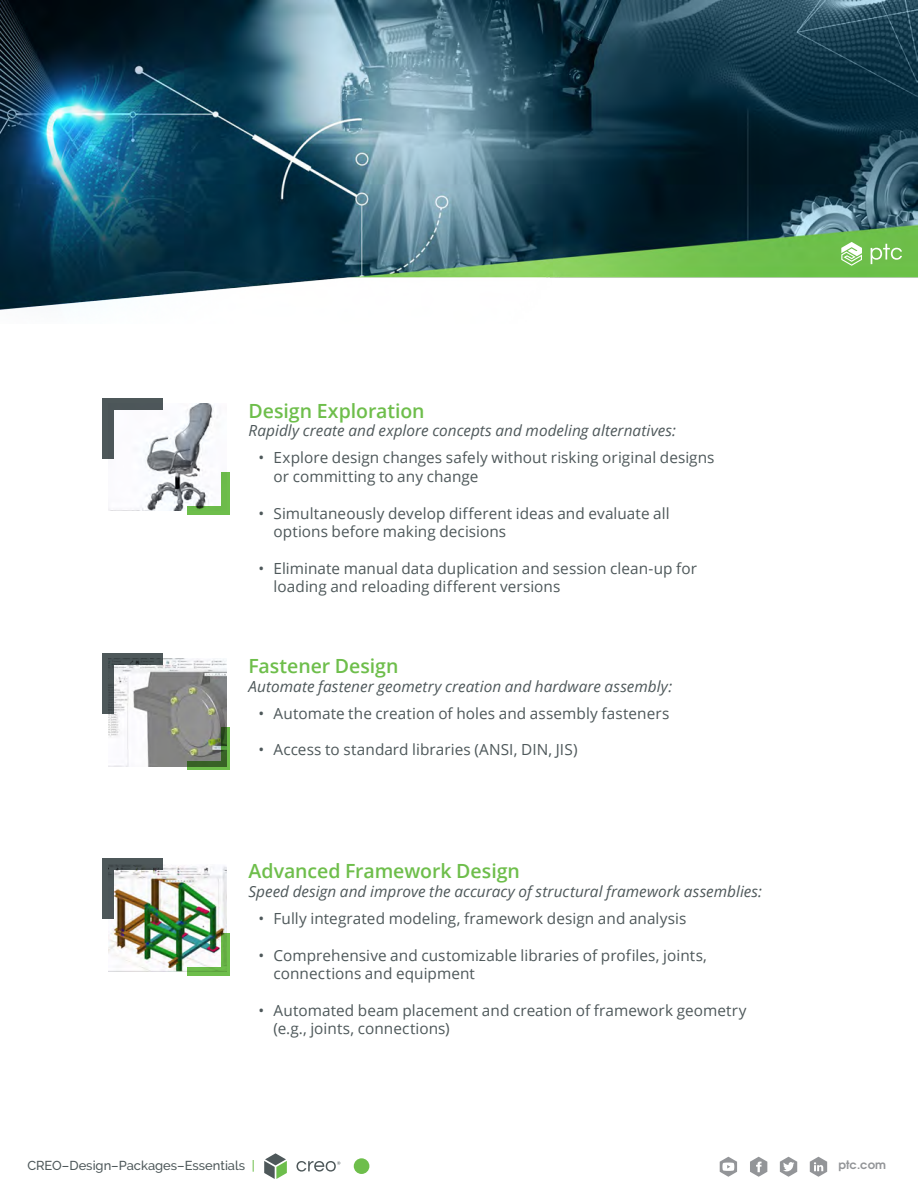
<style>
.page{position:relative;width:918px;height:1188px;background:#fff}
.page>*{position:absolute;margin:0;border:0;box-sizing:border-box;transform-origin:0 0}
.t1{font:600 19.5px "Open Sans";letter-spacing:-.005em;color:#6ebe4b}
.t2{font:15.3px/18.5px "Open Sans";letter-spacing:.005em;color:#4e585a}
.t3{font:italic 15.3px "Open Sans";letter-spacing:.005em;color:#4e585a}
.t4{font:500 12.9px "PTC Raleway";color:#4e585a}
.t5{font:700 11.55px "Te X Gyre Adventor";color:#939598}
.s1{color:#6ebe4b}
</style>
<div class="page">
<svg style="left:296px;top:1161px;width:44px;height:11px"></svg>
<svg style="left:264px;top:1153px;width:23px;height:26px"></svg>
<svg style="left:810px;top:1157px;width:17px;height:20px"></svg>
<svg style="left:750px;top:1157px;width:17px;height:20px"></svg>
<svg style="left:780px;top:1157px;width:17px;height:20px"></svg>
<svg style="left:720px;top:1157px;width:17px;height:20px"></svg>
<div style="left:354px;top:1158px;width:15px;height:16px;background:#6ebe4b;border-radius:50%"></div>
<img style="left:0;top:0;width:918px;height:310px">
<svg style="left:841px;top:242px;width:21px;height:24px"></svg>
<svg style="left:871px;top:244px;width:31px;height:20px"></svg>
<img style="left:108px;top:404px;width:118px;height:107px">
<div style="left:102px;top:398px;width:61px;height:12px;background:#4e585a"></div>
<div style="left:102px;top:398px;width:12px;height:61px;background:#4e585a"></div>
<div style="left:188px;top:506px;width:42px;height:9px;background:#6ebe4b"></div>
<div style="left:221px;top:473px;width:9px;height:42px;background:#6ebe4b"></div>
<img style="left:108px;top:659px;width:118px;height:107px">
<div style="left:102px;top:653px;width:61px;height:12px;background:#4e585a"></div>
<div style="left:102px;top:653px;width:12px;height:61px;background:#4e585a"></div>
<svg style="left:188px;top:762px;width:33px;height:8px"></svg>
<svg style="left:221px;top:728px;width:9px;height:42px"></svg>
<img style="left:108px;top:865px;width:118px;height:106px">
<div style="left:102px;top:858px;width:61px;height:12px;background:#4e585a"></div>
<div style="left:102px;top:858px;width:12px;height:61px;background:#4e585a"></div>
<svg style="left:188px;top:967px;width:33px;height:8px"></svg>
<div style="left:221px;top:933px;width:9px;height:42px;background:#68b546"></div>
<p class="t1" style="left:249px;top:397px;width:178px">Design Exploration</p>
<p class="t3" style="left:249px;top:420px;width:429px">Rapidly create and explore concepts and modeling alternatives:</p>
<p class="t2" style="left:274px;top:448px;width:443px">Explore design changes safely without risking original designs or committing to any change</p>
<p class="t2" style="left:274px;top:503px;width:397px">Simultaneously develop different ideas and evaluate all options before making decisions</p>
<p class="t2" style="left:274px;top:559px;width:425px">Eliminate manual data duplication and session clean-up for loading and reloading different versions</p>
<p class="t2" style="left:259px;top:448px;width:7px">•</p>
<p class="t2" style="left:259px;top:503px;width:7px">•</p>
<p class="t2" style="left:259px;top:559px;width:7px">•</p>
<p class="t1" style="left:249px;top:653px;width:152px">Fastener Design</p>
<p class="t3" style="left:249px;top:675px;width:425px">Automate fastener geometry creation and hardware assembly:</p>
<p class="t2" style="left:274px;top:704px;width:397px">Automate the creation of holes and assembly fasteners</p>
<p class="t2" style="left:274px;top:740px;width:305px">Access to standard libraries (ANSI, DIN, JIS)</p>
<p class="t2" style="left:259px;top:704px;width:7px">•</p>
<p class="t2" style="left:259px;top:740px;width:7px">•</p>
<p class="t1" style="left:249px;top:858px;width:273px">Advanced Framework Design</p>
<p class="t3" style="left:249px;top:881px;width:515px">Speed design and improve the accuracy of structural framework assemblies:</p>
<p class="t2" style="left:274px;top:909px;width:414px">Fully integrated modeling, framework design and analysis</p>
<p class="t2" style="left:274px;top:946px;width:435px">Comprehensive and customizable libraries of profiles, joints, connections and equipment</p>
<p class="t2" style="left:274px;top:1001px;width:475px">Automated beam placement and creation of framework geometry (e.g., joints, connections)</p>
<p class="t2" style="left:259px;top:909px;width:7px">•</p>
<p class="t2" style="left:259px;top:946px;width:7px">•</p>
<p class="t2" style="left:259px;top:1001px;width:7px">•</p>
<p class="t4" style="left:27px;top:1158px;width:229px">CREO–Design–Packages–Essentials <span class="s1">|</span></p>
<p class="t5" style="left:838px;top:1155px;width:49px">ptc.com</p>
</div>
